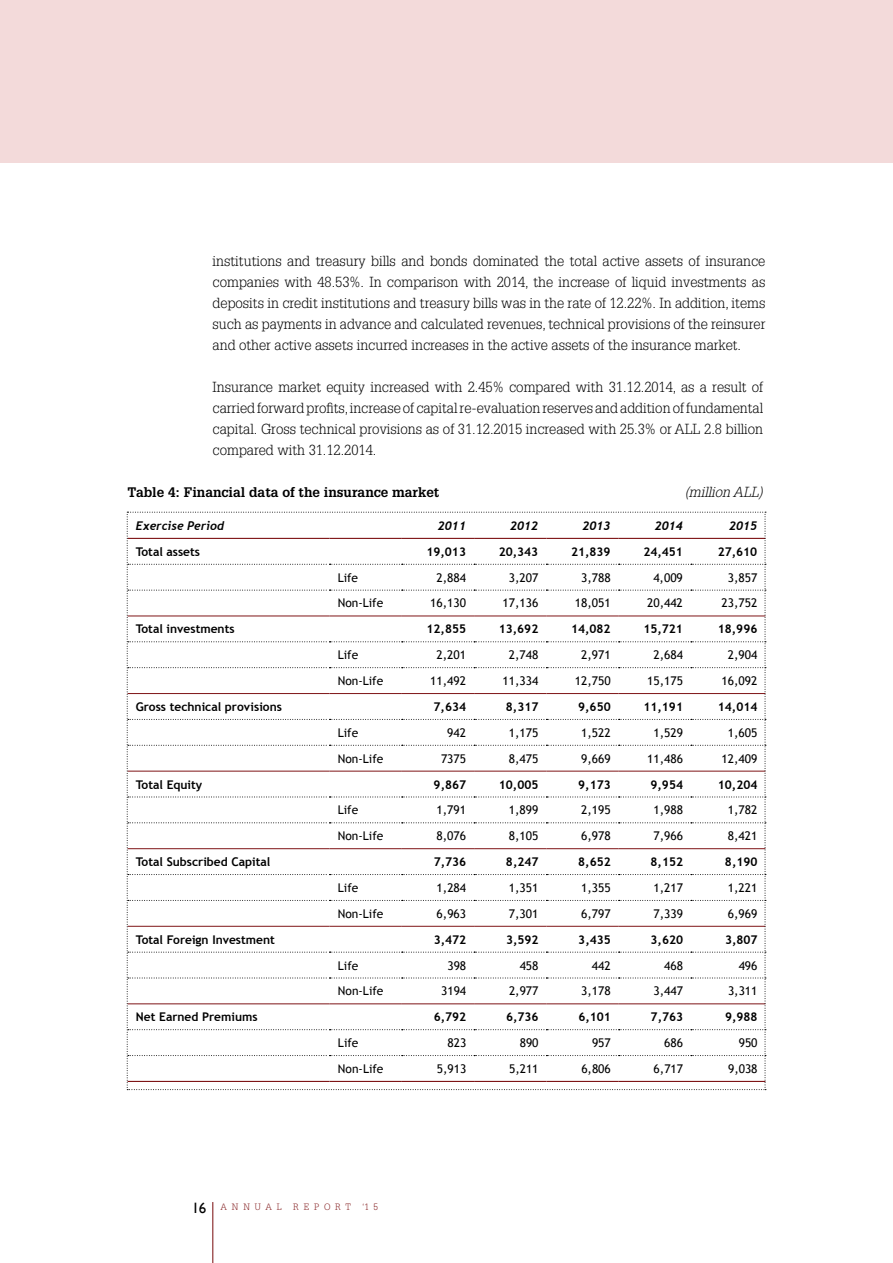
<style>
.page{position:relative;width:893px;height:1263px;background:#fff}
.page>*{position:absolute;margin:0;border:0;box-sizing:border-box;transform-origin:0 0}
.t1{font:300 14.25px/21px "Glypha LT";color:#000;text-align:justify}
.t2{font:italic 300 14.25px "Glypha LT";color:#000}
.t3{font:700 13.5px "Glypha LT";color:#000}
.t4{font:12px "Trebuchet MS";color:#000}
.t5{font:700 12px "Trebuchet MS";color:#000}
.t6{font:italic 700 12px "Trebuchet";color:#000}
.t7{font:300 9px "Glypha LT";letter-spacing:.545em;color:#7e1416}
.s1{font-family:"Gill Sans";font-weight:400;font-size:15px;color:#000}
</style>
<div class="page">
<hr style="left:212px;top:1202px;width:1px;height:61px;background:#7e1416">
<hr style="left:0;top:162px;width:893px;height:1px;background:#7e1416">
<div style="left:0;top:0;width:893px;height:162px;background:#f3dada"></div>
<svg style="left:127px;top:512px;width:639px;height:578px"></svg>
<p class="t1" style="left:213px;top:251px;width:554px">institutions and treasury bills and bonds dominated the total active assets of insurance companies with 48.53%. In comparison with 2014, the increase of liquid investments as deposits in credit institutions and treasury bills was in the rate of 12.22%. In addition, items such as payments in advance and calculated revenues, technical provisions of the reinsurer and other active assets incurred increases in the active assets of the insurance market.</p>
<p class="t1" style="left:213px;top:377px;width:552px">Insurance market equity increased with 2.45% compared with 31.12.2014, as a result of carried forward profits, increase of capital re-evaluation reserves and addition of fundamental capital. Gross technical provisions as of 31.12.2015 increased with 25.3% or ALL 2.8 billion compared with 31.12.2014.</p>
<p class="t3" style="left:128px;top:483px;width:313px">Table 4: Financial data of the insurance market</p>
<p class="t2" style="left:685px;top:483px;width:79px">(million ALL)</p>
<p class="t6" style="left:136px;top:518px;width:90px">Exercise Period</p>
<p class="t6" style="left:438px;top:518px;width:30px">2011</p>
<p class="t6" style="left:510px;top:518px;width:30px">2012</p>
<p class="t6" style="left:582px;top:518px;width:30px">2013</p>
<p class="t6" style="left:655px;top:518px;width:30px">2014</p>
<p class="t6" style="left:729px;top:518px;width:30px">2015</p>
<p class="t5" style="left:136px;top:544px;width:66px">Total assets</p>
<p class="t5" style="left:426px;top:544px;width:41px">19,013</p>
<p class="t5" style="left:499px;top:544px;width:41px">20,343</p>
<p class="t5" style="left:571px;top:544px;width:41px">21,839</p>
<p class="t5" style="left:643px;top:544px;width:41px">24,451</p>
<p class="t5" style="left:718px;top:544px;width:41px">27,610</p>
<p class="t4" style="left:338px;top:570px;width:22px">Life</p>
<p class="t4" style="left:436px;top:570px;width:31px">2,884</p>
<p class="t4" style="left:509px;top:570px;width:31px">3,207</p>
<p class="t4" style="left:581px;top:570px;width:31px">3,788</p>
<p class="t4" style="left:653px;top:570px;width:31px">4,009</p>
<p class="t4" style="left:728px;top:570px;width:31px">3,857</p>
<p class="t4" style="left:338px;top:596px;width:47px">Non-Life</p>
<p class="t4" style="left:430px;top:596px;width:37px">16,130</p>
<p class="t4" style="left:502px;top:596px;width:37px">17,136</p>
<p class="t4" style="left:575px;top:596px;width:37px">18,051</p>
<p class="t4" style="left:647px;top:596px;width:37px">20,442</p>
<p class="t4" style="left:721px;top:596px;width:37px">23,752</p>
<p class="t5" style="left:136px;top:622px;width:100px">Total investments</p>
<p class="t5" style="left:426px;top:622px;width:41px">12,855</p>
<p class="t5" style="left:499px;top:622px;width:41px">13,692</p>
<p class="t5" style="left:571px;top:622px;width:41px">14,082</p>
<p class="t5" style="left:643px;top:622px;width:41px">15,721</p>
<p class="t5" style="left:718px;top:622px;width:41px">18,996</p>
<p class="t4" style="left:338px;top:648px;width:22px">Life</p>
<p class="t4" style="left:436px;top:648px;width:31px">2,201</p>
<p class="t4" style="left:509px;top:648px;width:31px">2,748</p>
<p class="t4" style="left:581px;top:648px;width:31px">2,971</p>
<p class="t4" style="left:653px;top:648px;width:31px">2,684</p>
<p class="t4" style="left:728px;top:648px;width:31px">2,904</p>
<p class="t4" style="left:338px;top:674px;width:47px">Non-Life</p>
<p class="t4" style="left:430px;top:674px;width:37px">11,492</p>
<p class="t4" style="left:502px;top:674px;width:37px">11,334</p>
<p class="t4" style="left:575px;top:674px;width:37px">12,750</p>
<p class="t4" style="left:647px;top:674px;width:37px">15,175</p>
<p class="t4" style="left:721px;top:674px;width:37px">16,092</p>
<p class="t5" style="left:136px;top:699px;width:148px">Gross technical provisions</p>
<p class="t5" style="left:434px;top:699px;width:34px">7,634</p>
<p class="t5" style="left:506px;top:699px;width:34px">8,317</p>
<p class="t5" style="left:578px;top:699px;width:34px">9,650</p>
<p class="t5" style="left:643px;top:699px;width:41px">11,191</p>
<p class="t5" style="left:718px;top:699px;width:41px">14,014</p>
<p class="t4" style="left:338px;top:725px;width:22px">Life</p>
<p class="t4" style="left:447px;top:725px;width:20px">942</p>
<p class="t4" style="left:509px;top:725px;width:31px">1,175</p>
<p class="t4" style="left:581px;top:725px;width:31px">1,522</p>
<p class="t4" style="left:653px;top:725px;width:31px">1,529</p>
<p class="t4" style="left:728px;top:725px;width:31px">1,605</p>
<p class="t4" style="left:338px;top:751px;width:47px">Non-Life</p>
<p class="t4" style="left:441px;top:751px;width:27px">7375</p>
<p class="t4" style="left:509px;top:751px;width:31px">8,475</p>
<p class="t4" style="left:581px;top:751px;width:31px">9,669</p>
<p class="t4" style="left:647px;top:751px;width:37px">11,486</p>
<p class="t4" style="left:722px;top:751px;width:37px">12,409</p>
<p class="t5" style="left:136px;top:777px;width:68px">Total Equity</p>
<p class="t5" style="left:434px;top:777px;width:34px">9,867</p>
<p class="t5" style="left:499px;top:777px;width:41px">10,005</p>
<p class="t5" style="left:578px;top:777px;width:34px">9,173</p>
<p class="t5" style="left:650px;top:777px;width:34px">9,954</p>
<p class="t5" style="left:718px;top:777px;width:41px">10,204</p>
<p class="t4" style="left:338px;top:803px;width:22px">Life</p>
<p class="t4" style="left:437px;top:803px;width:31px">1,791</p>
<p class="t4" style="left:509px;top:803px;width:31px">1,899</p>
<p class="t4" style="left:581px;top:803px;width:31px">2,195</p>
<p class="t4" style="left:653px;top:803px;width:31px">1,988</p>
<p class="t4" style="left:728px;top:803px;width:31px">1,782</p>
<p class="t4" style="left:338px;top:829px;width:47px">Non-Life</p>
<p class="t4" style="left:437px;top:829px;width:31px">8,076</p>
<p class="t4" style="left:509px;top:829px;width:31px">8,105</p>
<p class="t4" style="left:581px;top:829px;width:31px">6,978</p>
<p class="t4" style="left:653px;top:829px;width:31px">7,966</p>
<p class="t4" style="left:728px;top:829px;width:31px">8,421</p>
<p class="t5" style="left:136px;top:854px;width:136px">Total Subscribed Capital</p>
<p class="t5" style="left:434px;top:854px;width:34px">7,736</p>
<p class="t5" style="left:506px;top:854px;width:34px">8,247</p>
<p class="t5" style="left:578px;top:854px;width:34px">8,652</p>
<p class="t5" style="left:651px;top:854px;width:34px">8,152</p>
<p class="t5" style="left:725px;top:854px;width:34px">8,190</p>
<p class="t4" style="left:338px;top:881px;width:22px">Life</p>
<p class="t4" style="left:437px;top:881px;width:31px">1,284</p>
<p class="t4" style="left:509px;top:881px;width:31px">1,351</p>
<p class="t4" style="left:581px;top:881px;width:31px">1,355</p>
<p class="t4" style="left:653px;top:881px;width:31px">1,217</p>
<p class="t4" style="left:728px;top:881px;width:31px">1,221</p>
<p class="t4" style="left:338px;top:906px;width:47px">Non-Life</p>
<p class="t4" style="left:437px;top:906px;width:31px">6,963</p>
<p class="t4" style="left:509px;top:906px;width:31px">7,301</p>
<p class="t4" style="left:581px;top:906px;width:31px">6,797</p>
<p class="t4" style="left:653px;top:906px;width:31px">7,339</p>
<p class="t4" style="left:728px;top:906px;width:31px">6,969</p>
<p class="t5" style="left:136px;top:932px;width:141px">Total Foreign Investment</p>
<p class="t5" style="left:434px;top:932px;width:34px">3,472</p>
<p class="t5" style="left:506px;top:932px;width:34px">3,592</p>
<p class="t5" style="left:578px;top:932px;width:34px">3,435</p>
<p class="t5" style="left:651px;top:932px;width:34px">3,620</p>
<p class="t5" style="left:725px;top:932px;width:34px">3,807</p>
<p class="t4" style="left:338px;top:958px;width:22px">Life</p>
<p class="t4" style="left:447px;top:958px;width:20px">398</p>
<p class="t4" style="left:520px;top:958px;width:20px">458</p>
<p class="t4" style="left:592px;top:958px;width:20px">442</p>
<p class="t4" style="left:664px;top:958px;width:20px">468</p>
<p class="t4" style="left:739px;top:958px;width:20px">496</p>
<p class="t4" style="left:338px;top:984px;width:47px">Non-Life</p>
<p class="t4" style="left:441px;top:984px;width:27px">3194</p>
<p class="t4" style="left:509px;top:984px;width:31px">2,977</p>
<p class="t4" style="left:581px;top:984px;width:31px">3,178</p>
<p class="t4" style="left:654px;top:984px;width:31px">3,447</p>
<p class="t4" style="left:728px;top:984px;width:31px">3,311</p>
<p class="t5" style="left:136px;top:1009px;width:123px">Net Earned Premiums</p>
<p class="t5" style="left:434px;top:1009px;width:34px">6,792</p>
<p class="t5" style="left:506px;top:1009px;width:34px">6,736</p>
<p class="t5" style="left:578px;top:1009px;width:34px">6,101</p>
<p class="t5" style="left:651px;top:1009px;width:34px">7,763</p>
<p class="t5" style="left:725px;top:1009px;width:34px">9,988</p>
<p class="t4" style="left:338px;top:1036px;width:22px">Life</p>
<p class="t4" style="left:447px;top:1036px;width:20px">823</p>
<p class="t4" style="left:520px;top:1036px;width:20px">890</p>
<p class="t4" style="left:592px;top:1036px;width:20px">957</p>
<p class="t4" style="left:664px;top:1036px;width:20px">686</p>
<p class="t4" style="left:739px;top:1036px;width:20px">950</p>
<p class="t4" style="left:338px;top:1062px;width:47px">Non-Life</p>
<p class="t4" style="left:437px;top:1062px;width:31px">5,913</p>
<p class="t4" style="left:509px;top:1062px;width:31px">5,211</p>
<p class="t4" style="left:581px;top:1062px;width:31px">6,806</p>
<p class="t4" style="left:654px;top:1062px;width:31px">6,717</p>
<p class="t4" style="left:728px;top:1062px;width:31px">9,038</p>
<p class="t7" style="left:192px;top:1201px;width:92px"><span class="s1">16</span> ANNUAL</p>
<p class="t7" style="left:293px;top:1201px;width:59px">REPORT</p>
<p class="t7" style="left:362px;top:1201px;width:17px">‘1 5</p>
</div>
